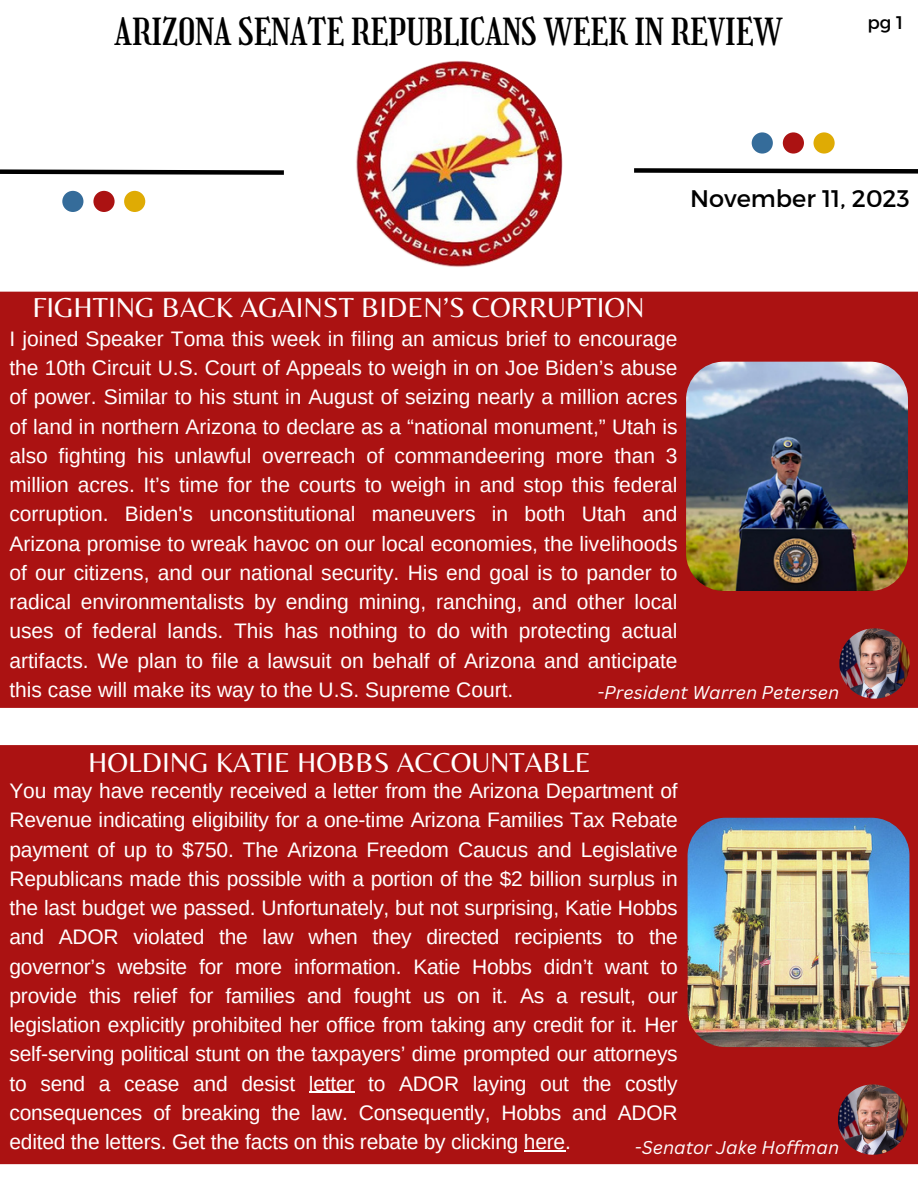
<style>
.page{position:relative;width:918px;height:1188px;background:#fff}
.page>*{position:absolute;margin:0;border:0;box-sizing:border-box;transform-origin:0 0}
.t1{font:36.45px "Girassol";color:#000}
.t2{font:28.5px "Belleza";color:#fff}
.t3{font:24px "Montserrat";color:#000}
.t4{font:21px/29.2px "Arimo";letter-spacing:-.005em;color:#fff;text-align:justify}
.t5{font:18.3px "Montserrat";color:#000}
.t6{font:italic 18px "Canva Sans";color:#fff}
</style>
<div class="page">
<svg style="left:0;top:169px;width:284px;height:6px;background:#3f3f3f"></svg>
<svg style="left:634px;top:168px;width:284px;height:6px;background:#3f3f3f"></svg>
<div style="left:0;top:292px;width:918px;height:416px;background:#ab1212"></div>
<img style="left:686px;top:362px;width:222px;height:229px;border-radius:38px">
<div style="left:752px;top:132px;width:21px;height:22px;background:#356c9a;border-radius:50%"></div>
<div style="left:783px;top:132px;width:21px;height:22px;background:#ab1212;border-radius:50%"></div>
<div style="left:814px;top:132px;width:21px;height:22px;background:#dfab04;border-radius:50%"></div>
<div style="left:62px;top:191px;width:21px;height:21px;background:#356c9a;border-radius:50%"></div>
<div style="left:93px;top:191px;width:22px;height:21px;background:#ab1212;border-radius:50%"></div>
<div style="left:124px;top:191px;width:21px;height:21px;background:#dfab04;border-radius:50%"></div>
<div style="left:0;top:745px;width:918px;height:419px;background:#ab1212"></div>
<img style="left:356px;top:61px;width:206px;height:206px">
<img style="left:688px;top:818px;width:221px;height:229px;border-radius:38px">
<hr style="left:309px;top:1092px;width:45px;height:1px;background:#fff">
<hr style="left:524px;top:1150px;width:41px;height:1px;background:#fff">
<img style="left:839px;top:628px;width:71px;height:71px">
<img style="left:838px;top:1084px;width:70px;height:71px">
<p class="t1" style="left:115px;top:10px;width:669px">ARIZONA SENATE REPUBLICANS WEEK IN REVIEW</p>
<p class="t5" style="left:868px;top:10px;width:37px">pg 1</p>
<p class="t2" style="left:33px;top:291px;width:613px">FIGHTING BACK AGAINST BIDEN’S CORRUPTION</p>
<p class="t3" style="left:690px;top:182px;width:221px">November 11, 2023</p>
<p class="t4" style="left:9px;top:324px;width:670px">I joined Speaker Toma this week in filing an amicus brief to encourage the 10th Circuit U.S. Court of Appeals to weigh in on Joe Biden’s abuse of power. Similar to his stunt in August of seizing nearly a million acres of land in northern Arizona to declare as a “national monument,” Utah is also fighting his unlawful overreach of commandeering more than 3 million acres. It’s time for the courts to weigh in and stop this federal corruption. Biden's unconstitutional maneuvers in both Utah and Arizona promise to wreak havoc on our local economies, the livelihoods of our citizens, and our national security. His end goal is to pander to radical environmentalists by ending mining, ranching, and other local uses of federal lands. This has nothing to do with protecting actual artifacts. We plan to file a lawsuit on behalf of Arizona and anticipate this case will make its way to the U.S. Supreme Court.</p>
<p class="t6" style="left:597px;top:680px;width:243px">-President Warren Petersen</p>
<p class="t2" style="left:88px;top:745px;width:504px">HOLDING KATIE HOBBS ACCOUNTABLE</p>
<p class="t4" style="left:9px;top:776px;width:670px">You may have recently received a letter from the Arizona Department of Revenue indicating eligibility for a one-time Arizona Families Tax Rebate payment of up to $750. The Arizona Freedom Caucus and Legislative Republicans made this possible with a portion of the $2 billion surplus in the last budget we passed. Unfortunately, but not surprising, Katie Hobbs and ADOR violated the law when they directed recipients to the governor’s website for more information. Katie Hobbs didn’t want to provide this relief for families and fought us on it. As a result, our legislation explicitly prohibited her office from taking any credit for it. Her self-serving political stunt on the taxpayers’ dime prompted our attorneys to send a cease and desist letter to ADOR laying out the costly consequences of breaking the law. Consequently, Hobbs and ADOR edited the letters. Get the facts on this rebate by clicking here.</p>
<p class="t6" style="left:635px;top:1135px;width:206px">-Senator Jake Hoffman</p>
</div>
